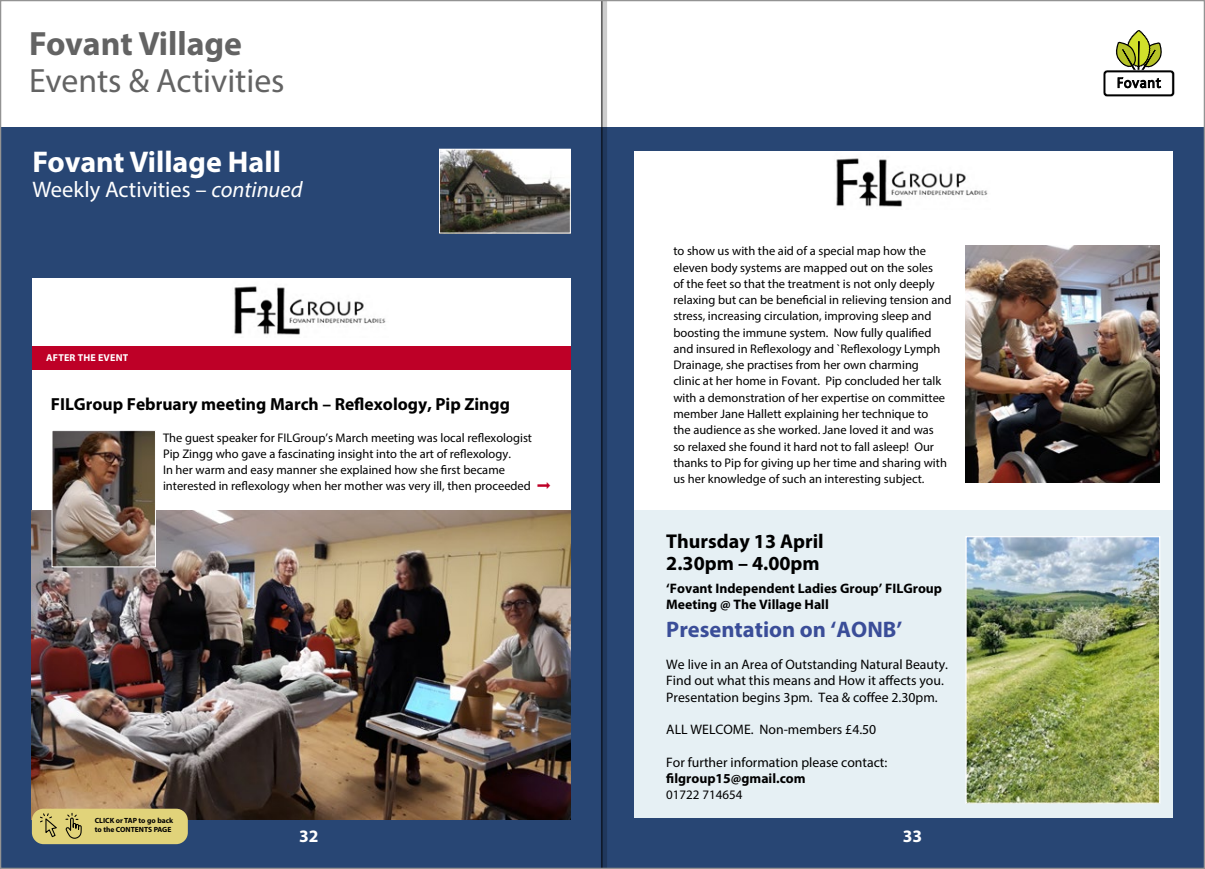
<style>
.page{position:relative;width:1205px;height:869px;background:#fff}
.page>*{position:absolute;margin:0;border:0;box-sizing:border-box;transform-origin:0 0}
.t1{font:33.75px "Myriad Pro";color:#636363}
.t2{font:700 33.75px "Myriad Pro";color:#636363}
.t3{font:700 30px "Myriad Pro";color:#fff}
.t4{font:22.5px "Myriad Pro";color:#fff}
.t5{font:700 22.5px "Myriad Pro";color:#3a4d98}
.t6{font:700 20px/21.2px "Myriad Pro";color:#000}
.t7{font:700 17.5px "Myriad Pro";color:#000}
.t8{font:700 17.5px "Myriad Pro";color:#fff}
.t9{font:300 15px "Bliss 2";letter-spacing:.05em;color:#000}
.t10{font:13.75px/16.2px "Myriad Pro";color:#000}
.t11{font:700 13.75px/16.2px "Myriad Pro";color:#000}
.t12{font:13px "Myriad Pro";color:#000}
.t13{font:12.5px/16.2px "Myriad Pro";color:#000}
.t14{font:700 10px "Myriad Pro";letter-spacing:.02em;color:#fff}
.t15{font:700 7.5px/8.8px "Myriad Pro";color:#000}
.s1{font-style:italic}
</style>
<div class="page">
<div style="left:0;top:128px;width:1205px;height:740px;background:#284674"></div>
<div style="left:634px;top:509px;width:539px;height:308px;background:#e6f0f4"></div>
<svg style="left:1103px;top:30px;width:72px;height:67px"></svg>
<div style="left:634px;top:151px;width:539px;height:358px;background:#fff"></div>
<img style="left:836px;top:158px;width:152px;height:49px">
<img style="left:967px;top:538px;width:191px;height:263px">
<div style="left:965px;top:536px;width:195px;height:267px;border:1px solid #fff"></div>
<img style="left:441px;top:151px;width:127px;height:80px">
<div style="left:439px;top:149px;width:131px;height:84px;border:1px solid #fff"></div>
<div style="left:32px;top:278px;width:538px;height:541px;background:#fff"></div>
<img style="left:234px;top:286px;width:152px;height:49px">
<div style="left:32px;top:346px;width:538px;height:23px;background:#be0027"></div>
<img style="left:32px;top:510px;width:538px;height:309px">
<img style="left:54px;top:432px;width:100px;height:133px">
<div style="left:52px;top:430px;width:104px;height:137px;border:1px solid #fff"></div>
<img style="left:966px;top:245px;width:193px;height:237px">
<div style="left:32px;top:808px;width:156px;height:35px;background:#e1d37a;border-radius:12px"></div>
<svg style="left:40px;top:813px;width:42px;height:26px"></svg>
<svg style="left:602px;top:2px;width:5px;height:864px;background:#344865"></svg>
<hr style="left:601px;top:0;width:1px;height:868px;background:#000">
<h1 class="t2" style="left:29px;top:22px;width:214px">Fovant Village</h1>
<h1 class="t1" style="left:29px;top:60px;width:257px">Events &amp; Activities</h1>
<h2 class="t3" style="left:33px;top:142px;width:250px">Fovant Village Hall</h2>
<h3 class="t4" style="left:33px;top:175px;width:271px">Weekly Activities – <span class="s1">continued</span></h3>
<p class="t14" style="left:46px;top:351px;width:84px">AFTER THE EVENT</p>
<h3 class="t7" style="left:51px;top:393px;width:461px">FILGroup February meeting March – Reflexology, Pip Zingg</h3>
<p class="t13" style="left:163px;top:429px;width:370px">The guest speaker for FILGroup’s March meeting was local reflexologist Pip Zingg who gave a fascinating insight into the art of reflexology.<br>In her warm and easy manner she explained how she first became interested in reflexology when her mother was very ill, then proceeded</p>
<p class="t13" style="left:673px;top:243px;width:280px">to show us with the aid of a special map how the eleven body systems are mapped out on the soles<br>of the feet so that the treatment is not only deeply relaxing but can be beneficial in relieving tension and stress, increasing circulation, improving sleep and boosting the immune system. Now fully qualified and insured in Reflexology and `Reflexology Lymph Drainage, she practises from her own charming<br>clinic at her home in Fovant. Pip concluded her talk with a demonstration of her expertise on committee member Jane Hallett explaining her technique to<br>the audience as she worked. Jane loved it and was<br>so relaxed she found it hard not to fall asleep! Our thanks to Pip for giving up her time and sharing with us her knowledge of such an interesting subject.</p>
<h3 class="t6" style="left:666px;top:530px;width:159px">Thursday 13 April<br>2.30pm – 4.00pm</h3>
<p class="t11" style="left:666px;top:579px;width:277px">‘Fovant Independent Ladies Group’ FILGroup<br>Meeting @ The Village Hall</p>
<h3 class="t5" style="left:666px;top:614px;width:238px">Presentation on ‘AONB’</h3>
<p class="t10" style="left:666px;top:656px;width:283px">We live in an Area of Outstanding Natural Beauty.<br>Find out what this means and How it affects you.<br>Presentation begins 3pm. Tea &amp; coffee 2.30pm.</p>
<p class="t10" style="left:666px;top:721px;width:212px">ALL WELCOME. Non-members £4.50</p>
<p class="t10" style="left:666px;top:753px;width:223px">For further information please contact:</p>
<p class="t11" style="left:666px;top:769px;width:141px">filgroup15@gmail.com</p>
<p class="t12" style="left:666px;top:786px;width:78px">01722 714654</p>
<p class="t15" style="left:95px;top:815px;width:80px">CLICK or TAP to go back to the CONTENTS PAGE</p>
<h3 class="t8" style="left:299px;top:824px;width:21px">32</h3>
<h3 class="t8" style="left:903px;top:824px;width:21px">33</h3>
<p class="t9" style="left:1117px;top:73px;width:46px">Fovant</p>
</div>
